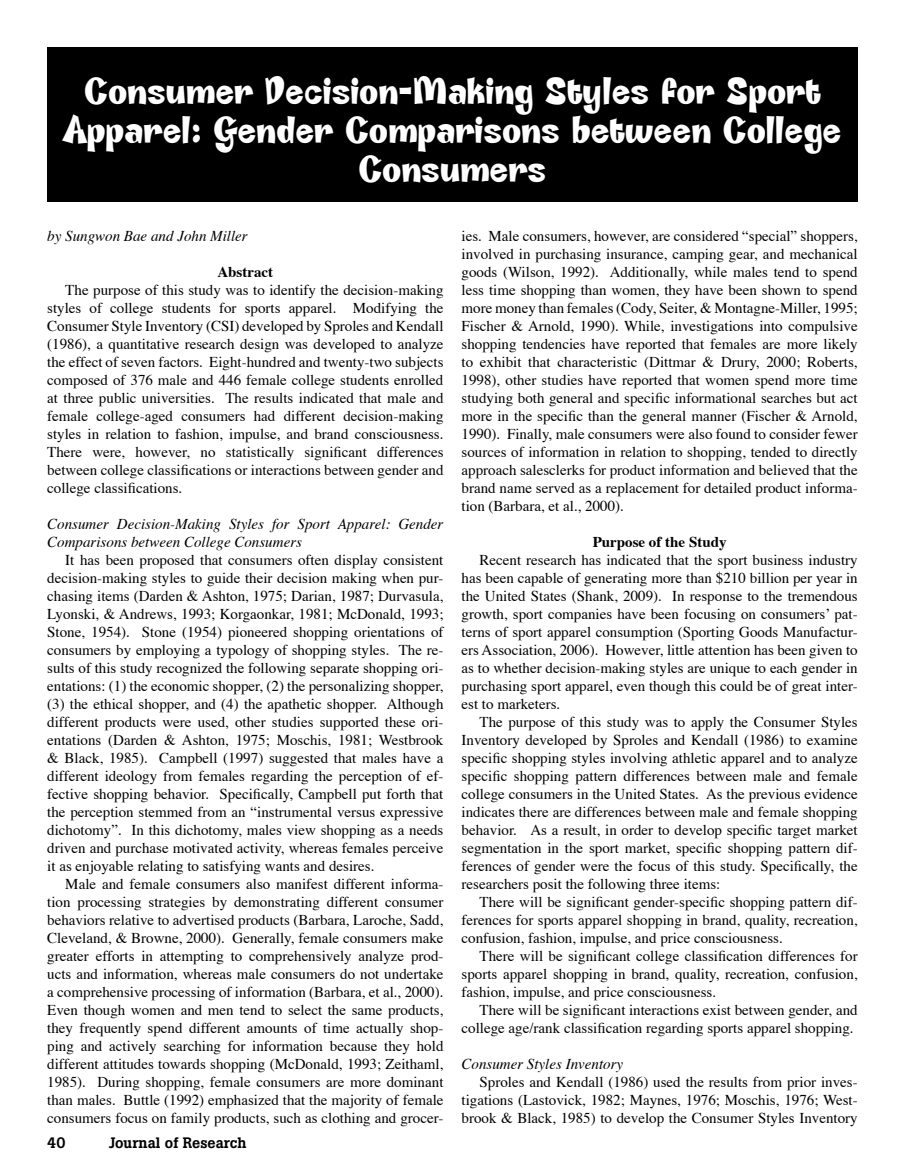
<style>
.page{position:relative;width:905px;height:1175px;background:#fff}
.page>*{position:absolute;margin:0;border:0;box-sizing:border-box;transform-origin:0 0}
.t1{font:36px/39px "Godfrey";color:#fff;text-align:center}
.t2{font:15px/18px "Times";color:#000;text-align:justify}
.t3{font:italic 15px/18px "Times";color:#000}
.t4{font:700 15px "Times";color:#000}
.t5{font:500 15px "Boton";color:#000}
</style>
<div class="page">
<div style="left:47px;top:47px;width:810px;height:154px;background:#000"></div>
<h1 class="t1" style="left:64px;top:72px;width:779px">Consumer Decision-Making Styles for Sport<br>Apparel: Gender Comparisons between College<br>Consumers</h1>
<p class="t3" style="left:47px;top:228px;width:202px">by Sungwon Bae and John Miller</p>
<p class="t4" style="left:217px;top:262px;width:57px">Abstract</p>
<p class="t2" style="left:47px;top:282px;width:398px;text-indent:18px">The purpose of this study was to identify the decision-making styles of college students for sports apparel. Modifying the Consumer Style Inventory (CSI) developed by Sproles and Kendall (1986), a quantitative research design was developed to analyze the effect of seven factors. Eight-hundred and twenty-two subjects composed of 376 male and 446 female college students enrolled at three public universities. The results indicated that male and female college-aged consumers had different decision-making styles in relation to fashion, impulse, and brand consciousness.<br>There were, however, no statistically significant differences between college classifications or interactions between gender and college classifications.</p>
<p class="t3" style="left:47px;top:516px;width:397px">Consumer Decision-Making Styles for Sport Apparel: Gender<br>Comparisons between College Consumers</p>
<p class="t2" style="left:47px;top:552px;width:398px;text-indent:18px">It has been proposed that consumers often display consistent decision-making styles to guide their decision making when pur&shy;chasing items (Darden &amp; Ashton, 1975; Darian, 1987; Durvasula, Lyonski, &amp; Andrews, 1993; Korgaonkar, 1981; McDonald, 1993; Stone, 1954). Stone (1954) pioneered shopping orientations of consumers by employing a typology of shopping styles. The re&shy;sults of this study recognized the following separate shopping ori&shy;entations: (1) the economic shopper, (2) the personalizing shopper, (3) the ethical shopper, and (4) the apathetic shopper. Although different products were used, other studies supported these ori&shy;entations (Darden &amp; Ashton, 1975; Moschis, 1981; Westbrook &amp; Black, 1985). Campbell (1997) suggested that males have a different ideology from females regarding the perception of ef&shy;fective shopping behavior. Specifically, Campbell put forth that the perception stemmed from an “instrumental versus expressive dichotomy”. In this dichotomy, males view shopping as a needs driven and purchase motivated activity, whereas females perceive it as enjoyable relating to satisfying wants and desires.</p>
<p class="t2" style="left:47px;top:876px;width:398px;text-indent:18px">Male and female consumers also manifest different informa&shy;tion processing strategies by demonstrating different consumer behaviors relative to advertised products (Barbara, Laroche, Sadd, Cleveland, &amp; Browne, 2000). Generally, female consumers make greater efforts in attempting to comprehensively analyze prod&shy;ucts and information, whereas male consumers do not undertake a comprehensive processing of information (Barbara, et al., 2000).<br>Even though women and men tend to select the same products, they frequently spend different amounts of time actually shop&shy;ping and actively searching for information because they hold different attitudes towards shopping (McDonald, 1993; Zeithaml, 1985). During shopping, female consumers are more dominant than males. Buttle (1992) emphasized that the majority of female consumers focus on family products, such as clothing and grocer-</p>
<p class="t5" style="left:47px;top:1133px;width:20px">40</p>
<p class="t5" style="left:109px;top:1133px;width:139px">Journal of Research</p>
<p class="t2" style="left:461px;top:228px;width:398px">ies. Male consumers, however, are considered “special” shoppers, involved in purchasing insurance, camping gear, and mechanical goods (Wilson, 1992). Additionally, while males tend to spend less time shopping than women, they have been shown to spend more money than females (Cody, Seiter, &amp; Montagne-Miller, 1995; Fischer &amp; Arnold, 1990). While, investigations into compulsive shopping tendencies have reported that females are more likely to exhibit that characteristic (Dittmar &amp; Drury, 2000; Roberts, 1998), other studies have reported that women spend more time studying both general and specific informational searches but act more in the specific than the general manner (Fischer &amp; Arnold, 1990). Finally, male consumers were also found to consider fewer sources of information in relation to shopping, tended to directly approach salesclerks for product information and believed that the brand name served as a replacement for detailed product informa&shy;tion (Barbara, et al., 2000).</p>
<p class="t4" style="left:592px;top:532px;width:135px">Purpose of the Study</p>
<p class="t2" style="left:461px;top:552px;width:398px;text-indent:18px">Recent research has indicated that the sport business industry has been capable of generating more than $210 billion per year in the United States (Shank, 2009). In response to the tremendous growth, sport companies have been focusing on consumersʼ pat&shy;terns of sport apparel consumption (Sporting Goods Manufactur&shy;ers Association, 2006). However, little attention has been given to as to whether decision-making styles are unique to each gender in purchasing sport apparel, even though this could be of great inter&shy;est to marketers.</p>
<p class="t2" style="left:461px;top:714px;width:398px;text-indent:18px">The purpose of this study was to apply the Consumer Styles Inventory developed by Sproles and Kendall (1986) to examine specific shopping styles involving athletic apparel and to analyze specific shopping pattern differences between male and female college consumers in the United States. As the previous evidence indicates there are differences between male and female shopping behavior. As a result, in order to develop specific target market segmentation in the sport market, specific shopping pattern dif&shy;ferences of gender were the focus of this study. Specifically, the researchers posit the following three items:</p>
<p class="t2" style="left:461px;top:894px;width:398px;text-indent:18px">There will be significant gender-specific shopping pattern dif&shy;ferences for sports apparel shopping in brand, quality, recreation, confusion, fashion, impulse, and price consciousness.</p>
<p class="t2" style="left:461px;top:948px;width:398px;text-indent:18px">There will be significant college classification differences for sports apparel shopping in brand, quality, recreation, confusion, fashion, impulse, and price consciousness.</p>
<p class="t2" style="left:461px;top:1002px;width:397px;text-align:right">There will be significant interactions exist between gender, and college age/rank classification regarding sports apparel shopping.</p>
<p class="t3" style="left:461px;top:1056px;width:163px">Consumer Styles Inventory</p>
<p class="t2" style="left:461px;top:1074px;width:397px;text-indent:18px">Sproles and Kendall (1986) used the results from prior inves&shy;tigations (Lastovick, 1982; Maynes, 1976; Moschis, 1976; West&shy;brook &amp; Black, 1985) to develop the Consumer Styles Inventory</p>
</div>
